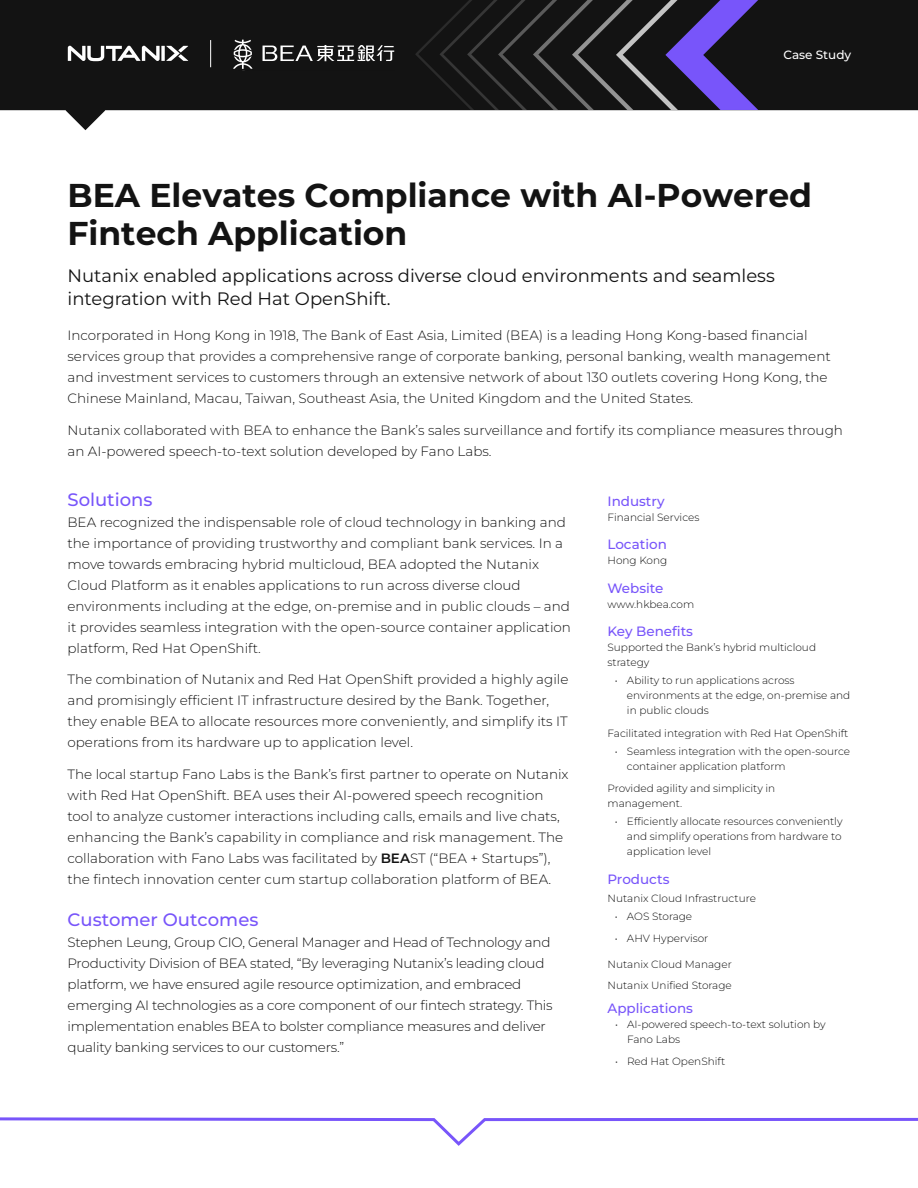
<style>
.page{position:relative;width:918px;height:1188px;background:#fff}
.page>*{position:absolute;margin:0;border:0;box-sizing:border-box;transform-origin:0 0}
.t1{font:700 33px/37.5px "Montserrat";color:#131313}
.t2{font:18px/22.5px "Montserrat";color:#131313}
.t3{font:500 18px "Montserrat";color:#7855fa}
.t4{font:300 13.5px/21px "Montserrat";color:#131313}
.t5{font:500 13.5px "Montserrat";color:#7855fa}
.t6{font:500 12px "Montserrat";color:#fff}
.t7{font:300 10.5px/15px "Montserrat";color:#131313}
.s1{font-weight:600}
</style>
<div class="page">
<svg style="left:0;top:0;width:918px;height:130px;fill:#131313"></svg>
<svg style="left:0;top:1117px;width:918px;height:29px"></svg>
<div style="left:211px;top:37px;width:185px;height:33px;background:#131313"></div>
<svg style="left:68px;top:46px;width:120px;height:15px"></svg>
<svg style="left:210px;top:40px;width:1px;height:27px"></svg>
<svg style="left:233px;top:0;width:539px;height:110px"></svg>
<p class="t6" style="left:784px;top:46px;width:69px">Case Study</p>
<h1 class="t1" style="left:68px;top:175px;width:746px">BEA Elevates Compliance with AI-Powered<br>Fintech Application</h1>
<h2 class="t2" style="left:68px;top:264px;width:709px">Nutanix enabled applications across diverse cloud environments and seamless integration with Red Hat OpenShift.</h2>
<p class="t4" style="left:68px;top:325px;width:765px">Incorporated in Hong Kong in 1918, The Bank of East Asia, Limited (BEA) is a leading Hong Kong-based financial services group that provides a comprehensive range of corporate banking, personal banking, wealth management and investment services to customers through an extensive network of about 130 outlets covering Hong Kong, the Chinese Mainland, Macau, Taiwan, Southeast Asia, the United Kingdom and the United States.</p>
<p class="t4" style="left:68px;top:419px;width:777px">Nutanix collaborated with BEA to enhance the Bank’s sales surveillance and fortify its compliance measures through an AI-powered speech-to-text solution developed by Fano Labs.</p>
<h2 class="t3" style="left:68px;top:487px;width:86px">Solutions</h2>
<p class="t4" style="left:68px;top:511px;width:505px">BEA recognized the indispensable role of cloud technology in banking and the importance of providing trustworthy and compliant bank services. In a move towards embracing hybrid multicloud, BEA adopted the Nutanix Cloud Platform as it enables applications to run across diverse cloud environments including at the edge, on-premise and in public clouds – and it provides seamless integration with the open-source container application platform, Red Hat OpenShift.</p>
<p class="t4" style="left:68px;top:669px;width:502px">The combination of Nutanix and Red Hat OpenShift provided a highly agile and promisingly efficient IT infrastructure desired by the Bank. Together, they enable BEA to allocate resources more conveniently, and simplify its IT operations from its hardware up to application level.</p>
<p class="t4" style="left:68px;top:763px;width:503px">The local startup Fano Labs is the Bank’s first partner to operate on Nutanix with Red Hat OpenShift. BEA uses their AI-powered speech recognition tool to analyze customer interactions including calls, emails and live chats, enhancing the Bank’s capability in compliance and risk management. The collaboration with Fano Labs was facilitated by <span class="s1">BEA</span>ST (“BEA + Startups”), the fintech innovation center cum startup collaboration platform of BEA.</p>
<h2 class="t3" style="left:68px;top:907px;width:192px">Customer Outcomes</h2>
<p class="t4" style="left:68px;top:931px;width:487px">Stephen Leung, Group CIO, General Manager and Head of Technology and Productivity Division of BEA stated, “By leveraging Nutanix’s leading cloud platform, we have ensured agile resource optimization, and embraced emerging AI technologies as a core component of our fintech strategy. This implementation enables BEA to bolster compliance measures and deliver quality banking services to our customers.”</p>
<p class="t5" style="left:608px;top:492px;width:59px">Industry</p>
<p class="t7" style="left:608px;top:509px;width:93px">Financial Services</p>
<p class="t5" style="left:608px;top:535px;width:61px">Location</p>
<p class="t7" style="left:608px;top:553px;width:61px">Hong Kong</p>
<p class="t5" style="left:608px;top:579px;width:58px">Website</p>
<p class="t7" style="left:608px;top:596px;width:88px">www.hkbea.com</p>
<p class="t5" style="left:608px;top:622px;width:87px">Key Benefits</p>
<p class="t7" style="left:608px;top:640px;width:210px">Supported the Bank’s hybrid multicloud strategy</p>
<p class="t7" style="left:627px;top:673px;width:225px;text-indent:-12px">• Ability to run applications across environments at the edge, on-premise and in public clouds</p>
<p class="t7" style="left:608px;top:725px;width:242px">Facilitated integration with Red Hat OpenShift</p>
<p class="t7" style="left:627px;top:743px;width:225px;text-indent:-12px">• Seamless integration with the open-source container application platform</p>
<p class="t7" style="left:608px;top:781px;width:169px">Provided agility and simplicity in management.</p>
<p class="t7" style="left:627px;top:814px;width:217px;text-align:justify;text-indent:-12px">• Efficiently allocate resources conveniently and simplify operations from hardware to application level</p>
<p class="t5" style="left:608px;top:870px;width:63px">Products</p>
<p class="t7" style="left:608px;top:890px;width:150px">Nutanix Cloud Infrastructure</p>
<p class="t7" style="left:615px;top:908px;width:79px">• AOS Storage</p>
<p class="t7" style="left:615px;top:931px;width:95px">• AHV Hypervisor</p>
<p class="t7" style="left:608px;top:953px;width:126px;line-height:21px">Nutanix Cloud Manager<br>Nutanix Unified Storage</p>
<p class="t5" style="left:608px;top:999px;width:87px">Applications</p>
<p class="t7" style="left:627px;top:1016px;width:200px;text-indent:-12px">• AI-powered speech-to-text solution by<br>Fano Labs</p>
<p class="t7" style="left:615px;top:1054px;width:112px">• Red Hat OpenShift</p>
</div>
